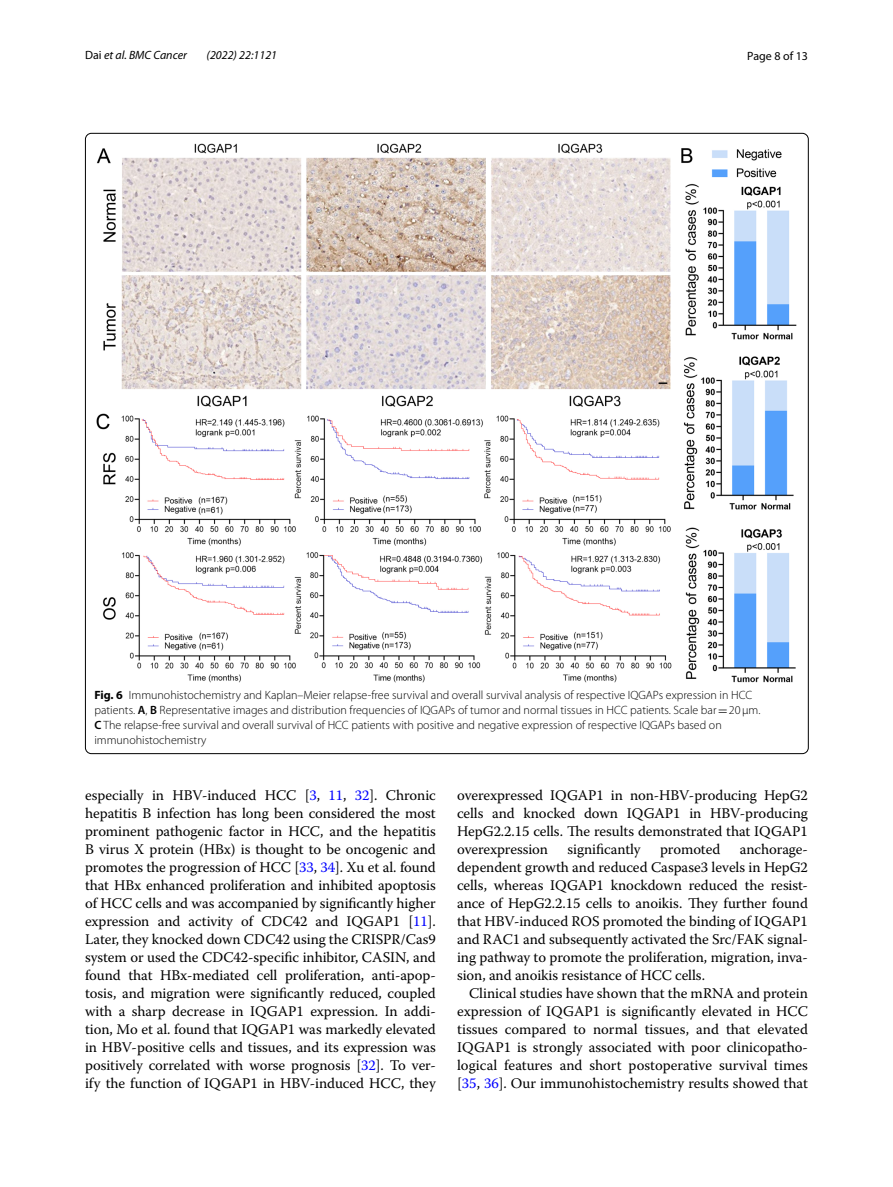
<style>
.page{position:relative;width:893px;height:1187px;background:#fff}
.page>*{position:absolute;margin:0;border:0;box-sizing:border-box;transform-origin:0 0}
.t1{font:14.7px/18px "Warnock Pro";letter-spacing:-.005em;color:#000;text-align:justify}
.t2{font:300 12px/15px "Myriad Pro";color:#000}
.t3{font:italic 12px "Myriad Pro";color:#000}
.t4{font:12px "Myriad Pro";color:#000}
.s1{font-style:normal}
.s2{font-weight:700}
.s3{font-weight:600}
.s4{font-family:"MTSY";font-weight:400}
.s5{color:#00f}
</style>
<div class="page">
<img style="left:97px;top:143px;width:700px;height:540px">
<p class="t3" style="left:85px;top:48px;width:103px"><span class="s1">Dai</span> et al. BMC Cancer</p>
<p class="t3" style="left:207px;top:48px;width:72px">(2022) 22:1121</p>
<p class="t4" style="left:747px;top:48px;width:62px">Page 8 of 13</p>
<p class="t2" style="left:94px;top:687px;width:668px"><span class="s2">Fig. 6</span> Immunohistochemistry and Kaplan–Meier relapse-free survival and overall survival analysis of respective IQGAPs expression in HCC patients. <span class="s3">A</span>, <span class="s3">B</span> Representative images and distribution frequencies of IQGAPs of tumor and normal tissues in HCC patients. Scale bar<span class="s4">=</span>20μm.<br><span class="s3">C</span> The relapse-free survival and overall survival of HCC patients with positive and negative expression of respective IQGAPs based on immunohistochemistry</p>
<p class="t1" style="left:85px;top:785px;width:352px">especially in HBV-induced HCC [<span class="s5">3</span>, <span class="s5">11</span>, <span class="s5">32</span>]. Chronic hepatitis B infection has long been considered the most prominent pathogenic factor in HCC, and the hepatitis B virus X protein (HBx) is thought to be oncogenic and promotes the progression of HCC [<span class="s5">33</span>, <span class="s5">34</span>]. Xu et al. found that HBx enhanced proliferation and inhibited apoptosis of HCC cells and was accompanied by significantly higher expression and activity of CDC42 and IQGAP1 [<span class="s5">11</span>].<br>Later, they knocked down CDC42 using the CRISPR/Cas9 system or used the CDC42-specific inhibitor, CASIN, and found that HBx-mediated cell proliferation, anti-apop&shy;tosis, and migration were significantly reduced, coupled with a sharp decrease in IQGAP1 expression. In addi&shy;tion, Mo et al. found that IQGAP1 was markedly elevated in HBV-positive cells and tissues, and its expression was positively correlated with worse prognosis [<span class="s5">32</span>]. To ver&shy;ify the function of IQGAP1 in HBV-induced HCC, they</p>
<p class="t1" style="left:457px;top:785px;width:352px">overexpressed IQGAP1 in non-HBV-producing HepG2 cells and knocked down IQGAP1 in HBV-producing HepG2.2.15 cells. The results demonstrated that IQGAP1 overexpression</p>
<p class="t1" style="left:457px;top:839px;width:352px;text-indent:283px">anchorage&shy;dependent growth and reduced Caspase3 levels in HepG2 cells, whereas IQGAP1 knockdown reduced the resist&shy;ance of HepG2.2.15 cells to anoikis. They further found that HBV-induced ROS promoted the binding of IQGAP1 and RAC1 and subsequently activated the Src/FAK signal&shy;ing pathway to promote the proliferation, migration, inva&shy;sion, and anoikis resistance of HCC cells.</p>
<p class="t1" style="left:457px;top:983px;width:352px;text-indent:12px">Clinical studies have shown that the mRNA and protein expression of IQGAP1 is significantly elevated in HCC tissues compared to normal tissues, and that elevated IQGAP1 is strongly associated with poor clinicopatho&shy;logical features and short postoperative survival times [<span class="s5">35</span>, <span class="s5">36</span>]. Our immunohistochemistry results showed that</p>
<p class="t1" style="left:567px;top:839px;width:75px">significantly</p>
<p class="t1" style="left:660px;top:839px;width:62px">promoted</p>
</div>
